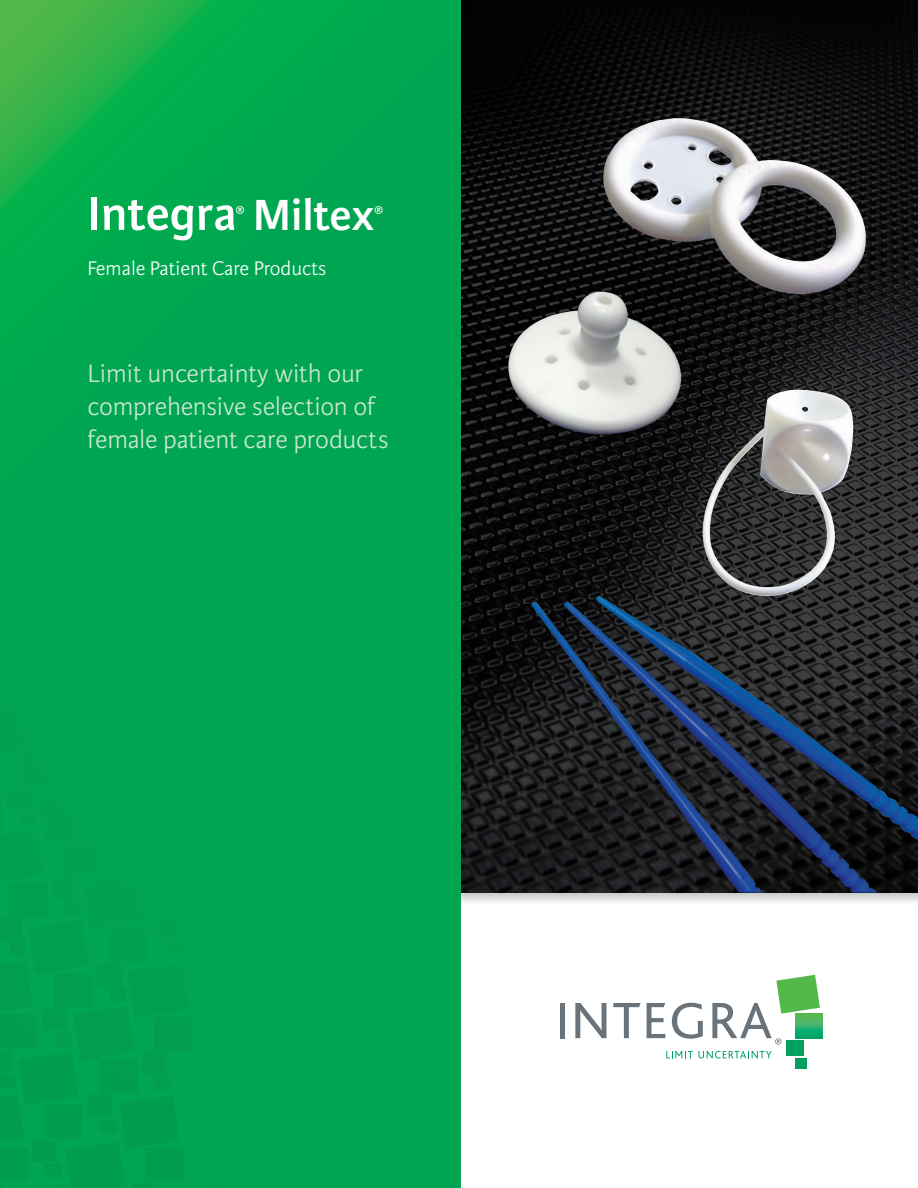
<style>
.page{position:relative;width:918px;height:1188px;background:#fff}
.page>*{position:absolute;margin:0;border:0;box-sizing:border-box;transform-origin:0 0}
.t1{font:600 51px "Karmina Sans";color:#fff}
.t2{font:300 27px/33px "Karmina Sans";letter-spacing:-.01em;color:#cbe7d3}
.t3{font:300 21px "Karmina Sans";color:#fff}
.s1{font-size:46.5px}
</style>
<div class="page">
<img style="left:460px;top:0;width:458px;height:529px">
<div style="left:560px;top:1003px;width:5px;height:35px;background:#6a737a"></div>
<svg style="left:575px;top:1003px;width:32px;height:35px"></svg>
<svg style="left:613px;top:1003px;width:28px;height:35px"></svg>
<svg style="left:647px;top:1003px;width:18px;height:35px"></svg>
<svg style="left:672px;top:1003px;width:31px;height:36px"></svg>
<svg style="left:666px;top:1051px;width:106px;height:7px"></svg>
<div style="left:795px;top:1059px;width:12px;height:10px;background:#00a05f"></div>
<div style="left:786px;top:1041px;width:18px;height:15px;background:#00a05f"></div>
<svg style="left:820px;top:1014px;width:3px;height:24px"></svg>
<svg style="left:712px;top:975px;width:108px;height:70px"></svg>
<img style="left:0;top:0;width:460px;height:1188px">
<img style="left:592px;top:118px;width:278px;height:181px">
<img style="left:455px;top:529px;width:463px;height:364px">
<img style="left:696px;top:390px;width:157px;height:216px">
<img style="left:503px;top:292px;width:179px;height:145px">
<h1 class="t1" style="left:87px;top:184px;width:298px">Integra<sup>®</sup> <span class="s1">Miltex</span><sup>®</sup></h1>
<p class="t3" style="left:87px;top:257px;width:240px">Female Patient Care Products</p>
<p class="t2" style="left:87px;top:358px;width:303px">Limit uncertainty with our comprehensive selection of female patient care products</p>
</div>
